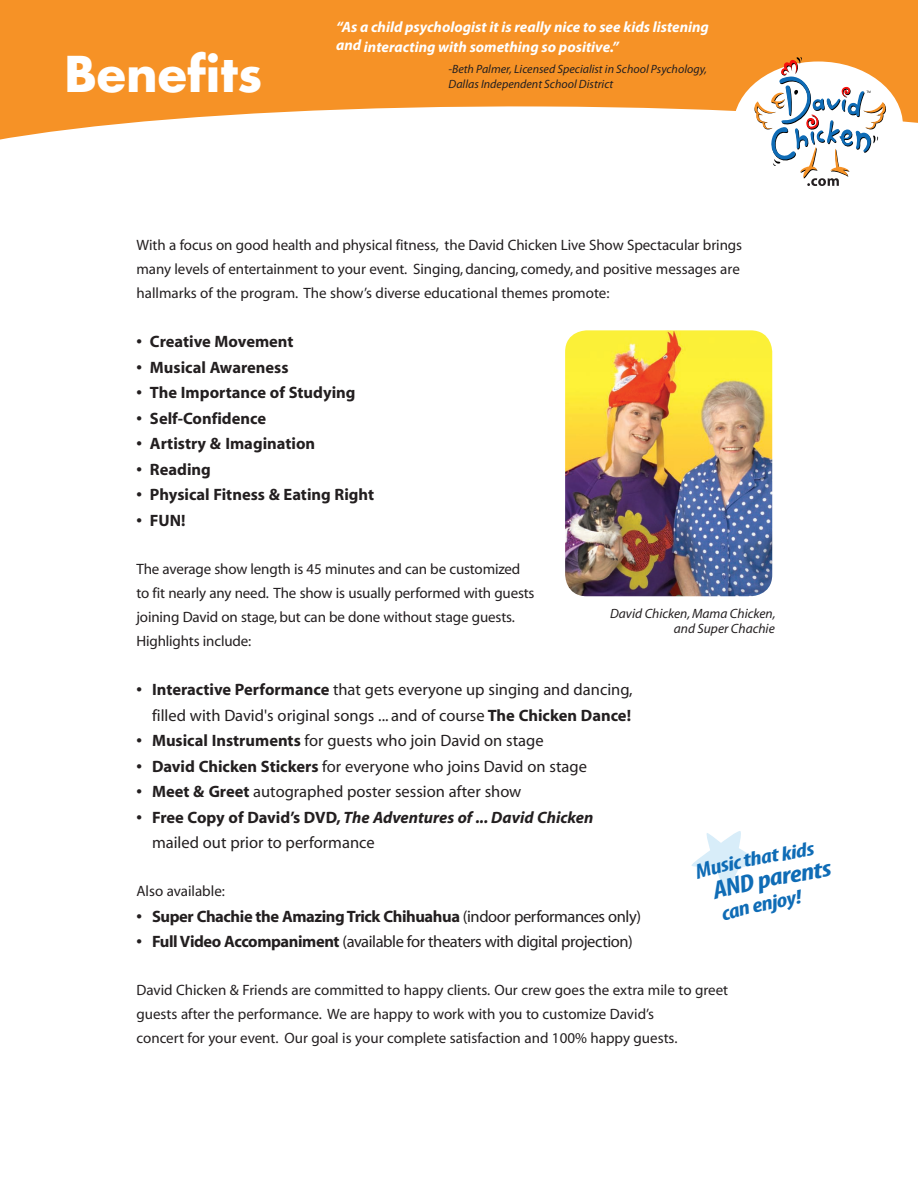
<style>
.page{position:relative;width:918px;height:1188px;background:#fff}
.page>*{position:absolute;margin:0;border:0;box-sizing:border-box;transform-origin:0 0}
.t1{font:700 48px "Futura";color:#fff}
.t2{font:16.5px/25.5px "Myriad";color:#231f20;text-align:right}
.t3{font:700 16.5px "Myriad";color:#231f20}
.t4{font:italic 700 16.5px/25.5px "Myriad";color:#231f20}
.t5{font:16.5px "Myriad";letter-spacing:-.025em;color:#231f20}
.t6{font:700 16.5px "Myriad";letter-spacing:-.025em;color:#231f20}
.t7{font:15px/24px "Myriad";letter-spacing:-.005em;color:#231f20}
.t8{font:italic 700 15px/19.5px "Myriad Pro";color:#fff}
.t9{font:italic 13.5px/15px "Myriad";color:#231f20;text-align:right}
.t10{font:italic 12px/15px "Myriad Pro";color:#231f20}
.s1{font-weight:700}
.s2{font-style:normal}
.s3{font-weight:400;font-style:normal}
.s4{font-weight:400}
</style>
<div class="page">
<div style="left:0;top:0;width:918px;height:186px;background:#f69226"></div>
<svg style="left:0;top:106px;width:918px;height:80px;background:#fef4e9"></svg>
<div style="left:733px;top:62px;width:170px;height:128px;background:#fff;border-radius:50%"></div>
<svg style="left:751px;top:57px;width:138px;height:129px"></svg>
<img style="left:565px;top:330px;width:207px;height:266px">
<svg style="left:691px;top:831px;width:68px;height:61px"></svg>
<h1 class="t1" style="left:64px;top:42px;width:199px">Benefits</h1>
<p class="t8" style="left:336px;top:17px;width:374px">“As a child psychologist it is really nice to see kids listening and interacting with something so positive.”</p>
<p class="t10" style="left:448px;top:61px;width:260px">-Beth Palmer, Licensed Specialist in School Psychology,<br>Dallas Independent School District</p>
<p class="t7" style="left:136px;top:233px;width:607px">With a focus on good health and physical fitness, the David Chicken Live Show Spectacular brings many levels of entertainment to your event. Singing, dancing, comedy, and positive messages are hallmarks of the program. The show’s diverse educational themes promote:</p>
<p class="t3" style="left:136px;top:333px;width:159px">• Creative Movement</p>
<p class="t3" style="left:136px;top:359px;width:154px">• Musical Awareness</p>
<p class="t3" style="left:136px;top:384px;width:221px">• The Importance of Studying</p>
<p class="t3" style="left:136px;top:410px;width:131px">• Self-Confidence</p>
<p class="t3" style="left:136px;top:435px;width:180px">• Artistry &amp; Imagination</p>
<p class="t3" style="left:136px;top:461px;width:76px">• Reading</p>
<p class="t3" style="left:136px;top:486px;width:239px">• Physical Fitness &amp; Eating Right</p>
<p class="t3" style="left:136px;top:512px;width:51px">• FUN!</p>
<p class="t7" style="left:136px;top:557px;width:400px">The average show length is 45 minutes and can be customized to fit nearly any need. The show is usually performed with guests joining David on stage, but can be done without stage guests.<br>Highlights include:</p>
<p class="t2" style="left:136px;top:678px;width:498px"><span class="s1">• Interactive Performance</span> that gets everyone up singing and dancing, filled with David's original songs ... and of course <span class="s1">The Chicken Dance!</span></p>
<p class="t2" style="left:136px;top:729px;width:409px"><span class="s1">• Musical Instruments</span> for guests who join David on stage</p>
<p class="t2" style="left:136px;top:754px;width:452px"><span class="s1">• David Chicken Stickers</span> for everyone who joins David on stage</p>
<p class="t2" style="left:136px;top:780px;width:387px"><span class="s1">• Meet &amp; Greet</span> autographed poster session after show</p>
<p class="t4" style="left:152px;top:805px;width:443px;text-indent:-16px"><span class="s2">• Free Copy of David’s DVD,</span> The Adventures of ... David Chicken <span class="s3">mailed out prior to performance</span></p>
<p class="t7" style="left:136px;top:880px;width:90px">Also available:</p>
<p class="t6" style="left:136px;top:908px;width:506px">• Super Chachie the Amazing Trick Chihuahua <span class="s4">(indoor performances only)</span></p>
<p class="t5" style="left:136px;top:934px;width:498px"><span class="s1">• Full Video Accompaniment</span> (available for theaters with digital projection)</p>
<p class="t7" style="left:136px;top:979px;width:593px">David Chicken &amp; Friends are committed to happy clients. Our crew goes the extra mile to greet guests after the performance. We are happy to work with you to customize David’s<br>concert for your event. Our goal is your complete satisfaction and 100% happy guests.</p>
<p class="t9" style="left:610px;top:607px;width:167px">David Chicken, Mama Chicken, and Super Chachie</p>
</div>
